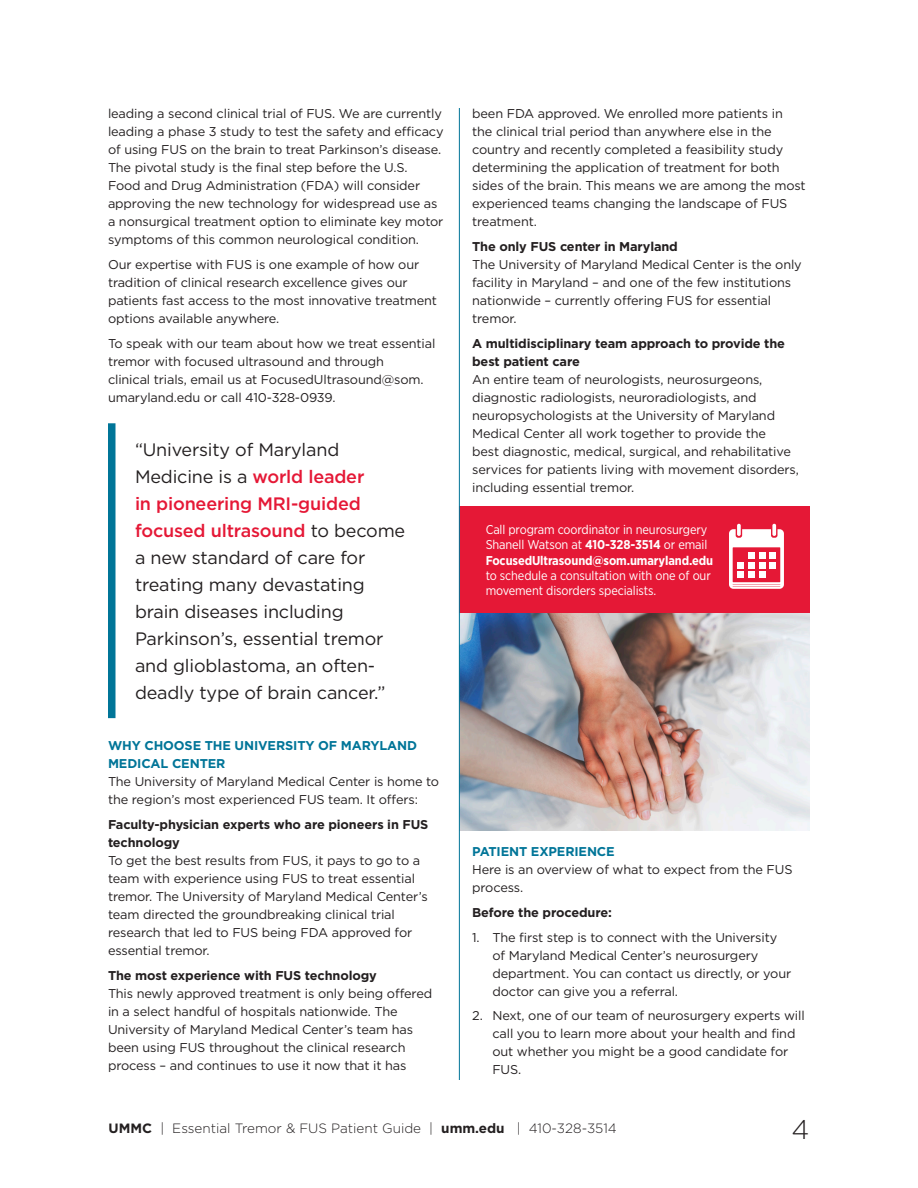
<style>
.page{position:relative;width:918px;height:1188px;background:#fff}
.page>*{position:absolute;margin:0;border:0;box-sizing:border-box;transform-origin:0 0}
.t1{font:300 27px "Gotham";color:#231f20}
.t2{font:18px/27px "Gotham";letter-spacing:-.01em;color:#231f20}
.t3{font:300 13.5px "Gotham";color:#231f20}
.t4{font:12.75px/18px "Gotham";letter-spacing:-.01em;color:#231f20}
.t5{font:12.75px/15.3px "Gotham Narrow";letter-spacing:-.01em;color:#fff}
.t6{font:700 12.75px "Gotham";letter-spacing:-.01em;color:#231f20}
.s1{font-weight:500;color:#e51836}
.s2{font-weight:700;color:#007598}
.s3{font-weight:700}
</style>
<div class="page">
<img style="left:460px;top:613px;width:350px;height:218px">
<div style="left:459px;top:507px;width:351px;height:106px;background:#e51836"></div>
<hr style="left:459px;top:108px;width:1px;height:972px;background:#007598">
<div style="left:108px;top:423px;width:8px;height:295px;background:#007598"></div>
<svg style="left:737px;top:524px;width:4px;height:12px"></svg>
<svg style="left:772px;top:524px;width:4px;height:12px"></svg>
<svg style="left:729px;top:529px;width:55px;height:60px"></svg>
<div style="left:770px;top:552px;width:6px;height:7px;background:#fff"></div>
<div style="left:748px;top:552px;width:6px;height:7px;background:#fff"></div>
<div style="left:759px;top:571px;width:6px;height:7px;background:#fff"></div>
<p class="t4" style="left:108px;top:104px;width:337px">leading a second clinical trial of FUS. We are currently leading a phase 3 study to test the safety and efficacy of using FUS on the brain to treat Parkinson’s disease.<br>The pivotal study is the final step before the U.S.<br>Food and Drug Administration (FDA) will consider approving the new technology for widespread use as a nonsurgical treatment option to eliminate key motor symptoms of this common neurological condition.</p>
<p class="t4" style="left:108px;top:255px;width:331px">Our expertise with FUS is one example of how our tradition of clinical research excellence gives our patients fast access to the most innovative treatment options available anywhere.</p>
<p class="t4" style="left:108px;top:334px;width:329px">To speak with our team about how we treat essential tremor with focused ultrasound and through<br>clinical trials, email us at FocusedUltrasound@som. umaryland.edu or call 410-328-0939.</p>
<p class="t2" style="left:135px;top:435px;width:272px">“University of Maryland<br>Medicine is a <span class="s1">world leader<br>in pioneering MRI-guided focused ultrasound</span> to become a new standard of care for treating many devastating brain diseases including<br>Parkinson’s, essential tremor and glioblastoma, an often&shy;deadly type of brain cancer.”</p>
<p class="t4" style="left:108px;top:737px;width:333px"><span class="s2">WHY CHOOSE THE UNIVERSITY OF MARYLAND MEDICAL CENTER<br></span>The University of Maryland Medical Center is home to the region’s most experienced FUS team. It offers:</p>
<p class="t4" style="left:108px;top:815px;width:322px"><span class="s3">Faculty-physician experts who are pioneers in FUS technology<br></span>To get the best results from FUS, it pays to go to a team with experience using FUS to treat essential tremor. The University of Maryland Medical Center’s team directed the groundbreaking clinical trial research that led to FUS being FDA approved for essential tremor.</p>
<p class="t4" style="left:108px;top:966px;width:326px"><span class="s3">The most experience with FUS technology<br></span>This newly approved treatment is only being offered in a select handful of hospitals nationwide. The University of Maryland Medical Center’s team has been using FUS throughout the clinical research process – and continues to use it now that it has</p>
<p class="t4" style="left:472px;top:104px;width:335px">been FDA approved. We enrolled more patients in the clinical trial period than anywhere else in the country and recently completed a feasibility study determining the application of treatment for both sides of the brain. This means we are among the most experienced teams changing the landscape of FUS treatment.</p>
<p class="t4" style="left:472px;top:237px;width:331px"><span class="s3">The only FUS center in Maryland<br></span>The University of Maryland Medical Center is the only facility in Maryland – and one of the few institutions nationwide – currently offering FUS for essential tremor.</p>
<p class="t4" style="left:472px;top:334px;width:328px"><span class="s3">A multidisciplinary team approach to provide the best patient care<br></span>An entire team of neurologists, neurosurgeons, diagnostic radiologists, neuroradiologists, and neuropsychologists at the University of Maryland Medical Center all work together to provide the<br>best diagnostic, medical, surgical, and rehabilitative services for patients living with movement disorders, including essential tremor.</p>
<p class="t5" style="left:486px;top:522px;width:229px">Call program coordinator in neurosurgery Shanell Watson at <span class="s3">410-328-3514</span> or email <span class="s3">FocusedUltrasound@som.umaryland.edu </span>to schedule a consultation with one of our movement disorders specialists.</p>
<p class="t4" style="left:472px;top:842px;width:322px"><span class="s2">PATIENT EXPERIENCE<br></span>Here is an overview of what to expect from the FUS process.</p>
<p class="t6" style="left:472px;top:904px;width:141px">Before the procedure:</p>
<p class="t4" style="left:492px;top:928px;width:300px;text-indent:-20px">1. The first step is to connect with the University of Maryland Medical Center’s neurosurgery department. You can contact us directly, or your doctor can give you a referral.</p>
<p class="t4" style="left:492px;top:1007px;width:314px;text-indent:-20px">2. Next, one of our team of neurosurgery experts will call you to learn more about your health and find out whether you might be a good candidate for FUS.</p>
<p class="t3" style="left:109px;top:1120px;width:510px"><span class="s3">UMMC</span> | Essential Tremor &amp; FUS Patient Guide | <span class="s3">umm.edu</span> | 410-328-3514</p>
<h1 class="t1" style="left:791px;top:1112px;width:19px">4</h1>
</div>
